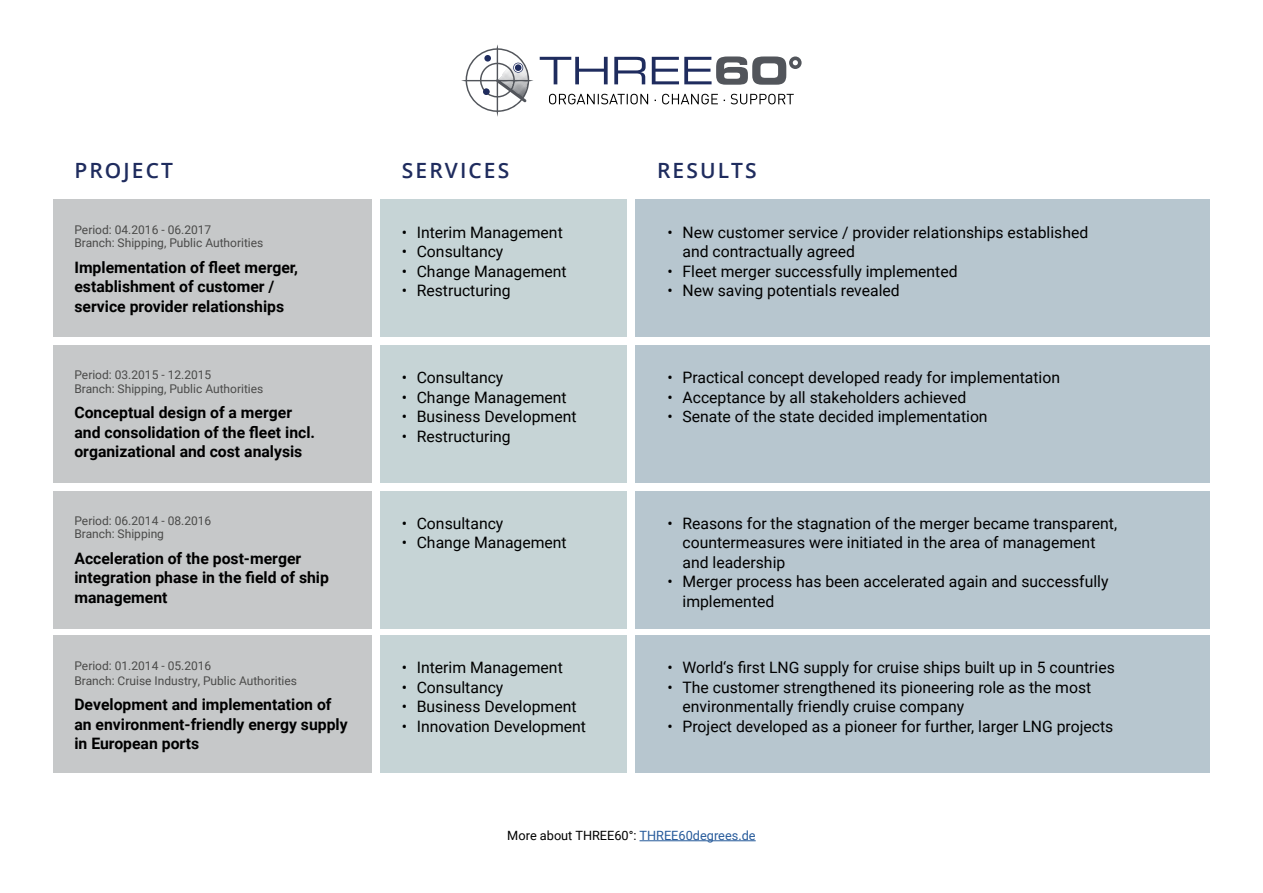
<style>
.page{position:relative;width:1263px;height:893px;background:#fff}
.page>*{position:absolute;margin:0;border:0;box-sizing:border-box;transform-origin:0 0}
.t1{font:600 21px "Open Sans";letter-spacing:.1em;color:#1f2c5e}
.t2{font:15.75px/19.5px "Roboto";color:#000}
.t3{font:700 15.75px/19.5px "Roboto";color:#000}
.t4{font:12.75px "Roboto";color:#000}
.t5{font:12px/13.5px "Roboto";color:#4a4a49}
.s1{color:#275b9b}
</style>
<div class="page">
<div style="left:53px;top:200px;width:319px;height:137px;background:#c6c8c9"></div>
<div style="left:381px;top:200px;width:246px;height:137px;background:#c6d4d6"></div>
<div style="left:53px;top:345px;width:319px;height:138px;background:#c6c8c9"></div>
<div style="left:381px;top:345px;width:246px;height:138px;background:#c6d4d6"></div>
<div style="left:53px;top:491px;width:319px;height:137px;background:#c6c8c9"></div>
<div style="left:381px;top:491px;width:246px;height:137px;background:#c6d4d6"></div>
<div style="left:53px;top:636px;width:319px;height:137px;background:#c6c8c9"></div>
<div style="left:381px;top:636px;width:246px;height:137px;background:#c6d4d6"></div>
<div style="left:636px;top:200px;width:574px;height:137px;background:#b7c6cf"></div>
<div style="left:636px;top:345px;width:574px;height:138px;background:#b7c6cf"></div>
<div style="left:636px;top:491px;width:574px;height:137px;background:#b7c6cf"></div>
<div style="left:636px;top:636px;width:574px;height:137px;background:#b7c6cf"></div>
<svg style="left:549px;top:94px;width:245px;height:10px"></svg>
<svg style="left:540px;top:56px;width:261px;height:29px"></svg>
<svg style="left:461px;top:45px;width:72px;height:72px"></svg>
<div style="left:515px;top:64px;width:6px;height:7px;background:#1f2c5e;border-radius:50%"></div>
<div style="left:484px;top:55px;width:7px;height:7px;background:#1f2c5e;border-radius:50%"></div>
<div style="left:483px;top:88px;width:7px;height:7px;background:#1f2c5e;border-radius:50%"></div>
<hr style="left:639px;top:840px;width:117px;height:1px;background:#275b9b">
<h1 class="t1" style="left:74px;top:156px;width:100px">PROJECT</h1>
<h1 class="t1" style="left:402px;top:156px;width:109px">SERVICES</h1>
<h1 class="t1" style="left:657px;top:156px;width:101px">RESULTS</h1>
<p class="t5" style="left:74px;top:222px;width:191px">Period: 04.2016 - 06.2017<br>Branch: Shipping, Public Authorities</p>
<p class="t3" style="left:74px;top:257px;width:225px">Implementation of fleet merger, establishment of customer / service provider relationships</p>
<p class="t5" style="left:74px;top:368px;width:191px">Period: 03.2015 - 12.2015<br>Branch: Shipping, Public Authorities</p>
<p class="t3" style="left:74px;top:402px;width:242px">Conceptual design of a merger and consolidation of the fleet incl. organizational and cost analysis</p>
<p class="t5" style="left:74px;top:513px;width:138px">Period: 06.2014 - 08.2016<br>Branch: Shipping</p>
<p class="t3" style="left:74px;top:548px;width:256px">Acceleration of the post-merger integration phase in the field of ship management</p>
<p class="t5" style="left:74px;top:657px;width:224px;line-height:15px">Period: 01.2014 - 05.2016<br>Branch: Cruise Industry, Public Authorities</p>
<p class="t3" style="left:74px;top:694px;width:275px">Development and implementation of an environment-friendly energy supply in European ports</p>
<p class="t2" style="left:402px;top:222px;width:162px">• Interim Management</p>
<p class="t2" style="left:402px;top:241px;width:103px">• Consultancy</p>
<p class="t2" style="left:402px;top:261px;width:166px">• Change Management</p>
<p class="t2" style="left:402px;top:280px;width:110px">• Restructuring</p>
<p class="t2" style="left:402px;top:367px;width:103px">• Consultancy</p>
<p class="t2" style="left:402px;top:387px;width:166px">• Change Management</p>
<p class="t2" style="left:402px;top:406px;width:176px">• Business Development</p>
<p class="t2" style="left:402px;top:426px;width:110px">• Restructuring</p>
<p class="t2" style="left:402px;top:513px;width:103px">• Consultancy</p>
<p class="t2" style="left:402px;top:532px;width:166px">• Change Management</p>
<p class="t2" style="left:402px;top:658px;width:162px">• Interim Management</p>
<p class="t2" style="left:402px;top:677px;width:103px">• Consultancy</p>
<p class="t2" style="left:402px;top:696px;width:176px">• Business Development</p>
<p class="t2" style="left:402px;top:716px;width:186px">• Innovation Development</p>
<p class="t2" style="left:682px;top:222px;width:407px;text-indent:-15px">• New customer service / provider relationships established and contractually agreed</p>
<p class="t2" style="left:668px;top:261px;width:291px">• Fleet merger successfully implemented</p>
<p class="t2" style="left:668px;top:280px;width:234px">• New saving potentials revealed</p>
<p class="t2" style="left:668px;top:367px;width:394px">• Practical concept developed ready for implementation</p>
<p class="t2" style="left:668px;top:387px;width:300px">• Acceptance by all stakeholders achieved</p>
<p class="t2" style="left:668px;top:406px;width:321px">• Senate of the state decided implementation</p>
<p class="t2" style="left:682px;top:513px;width:436px;text-indent:-15px">• Reasons for the stagnation of the merger became transparent, countermeasures were initiated in the area of management and leadership</p>
<p class="t2" style="left:682px;top:571px;width:427px;text-indent:-15px">• Merger process has been accelerated again and successfully implemented</p>
<p class="t2" style="left:668px;top:657px;width:449px">• World‘s first LNG supply for cruise ships built up in 5 countries</p>
<p class="t2" style="left:682px;top:677px;width:410px;text-indent:-15px">• The customer strengthened its pioneering role as the most environmentally friendly cruise company</p>
<p class="t2" style="left:668px;top:716px;width:447px">• Project developed as a pioneer for further, larger LNG projects</p>
<p class="t4" style="left:507px;top:826px;width:250px">More about THREE60°: <span class="s1">THREE60degrees.de</span></p>
</div>
